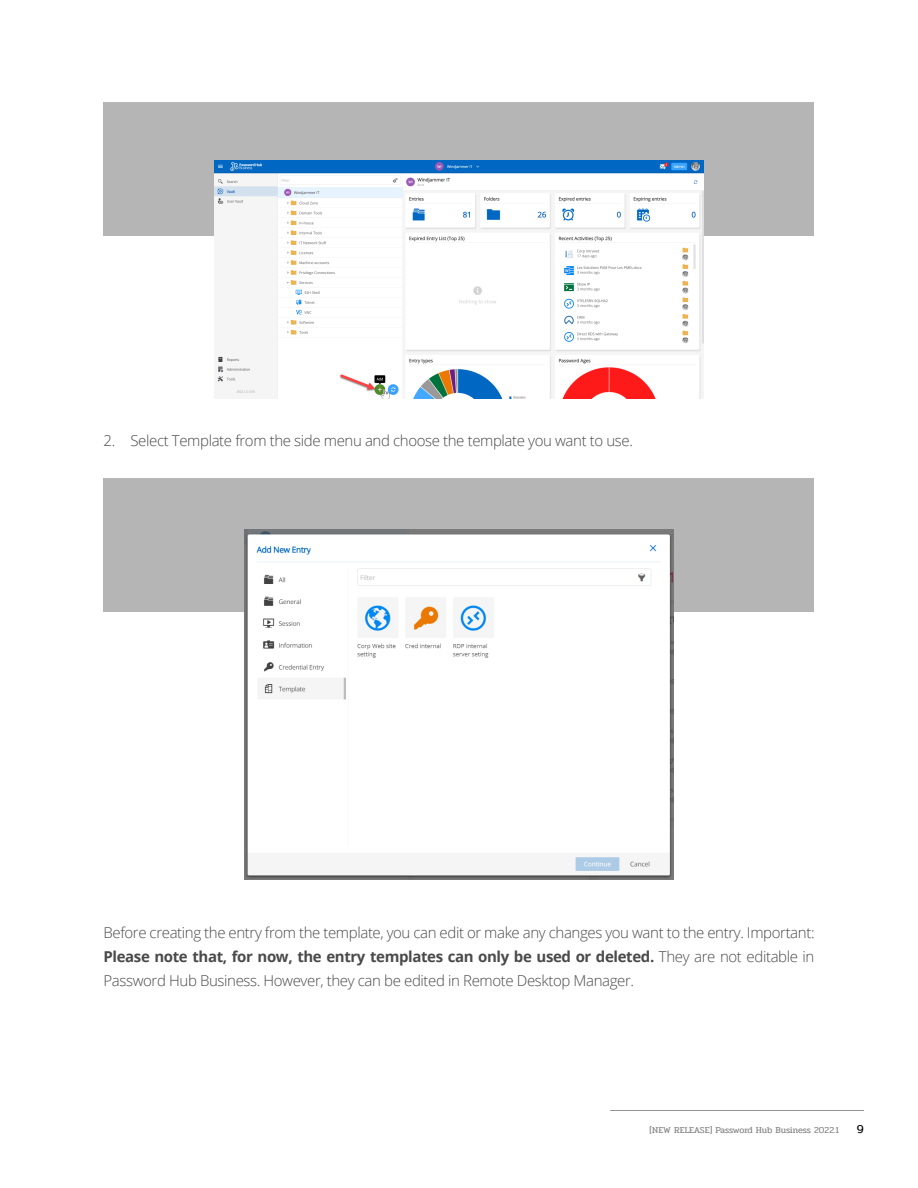
<style>
.page{position:relative;width:918px;height:1188px;background:#fff}
.page>*{position:absolute;margin:0;border:0;box-sizing:border-box;transform-origin:0 0}
.t1{font:300 15px/24px "Open Sans";letter-spacing:-.025em;color:#4a4a4a;text-align:justify}
.t2{font:12px "Pridi";color:#000}
.t3{font:9px "Pridi";color:#858485}
.s1{font-weight:700}
</style>
<div class="page">
<hr style="left:610px;top:1110px;width:254px;height:1px;background:#939598">
<div style="left:104px;top:103px;width:710px;height:133px;background:#b5b5b5"></div>
<img style="left:215px;top:160px;width:488px;height:238px">
<div style="left:104px;top:479px;width:710px;height:133px;background:#b5b5b5"></div>
<img style="left:245px;top:529px;width:428px;height:351px">
<p class="t1" style="left:104px;top:428px;width:531px">2. Select Template from the side menu and choose the template you want to use.</p>
<p class="t1" style="left:104px;top:920px;width:713px">Before creating the entry from the template, you can edit or make any changes you want to the entry. Important:<br><span class="s1">Please note that, for now, the entry templates can only be used or deleted.</span> They are not editable in Password Hub Business. However, they can be edited in Remote Desktop Manager.</p>
<p class="t3" style="left:650px;top:1124px;width:191px">[NEW RELEASE] Password Hub Business 2022.1</p>
<p class="t2" style="left:857px;top:1121px;width:9px">9</p>
</div>
